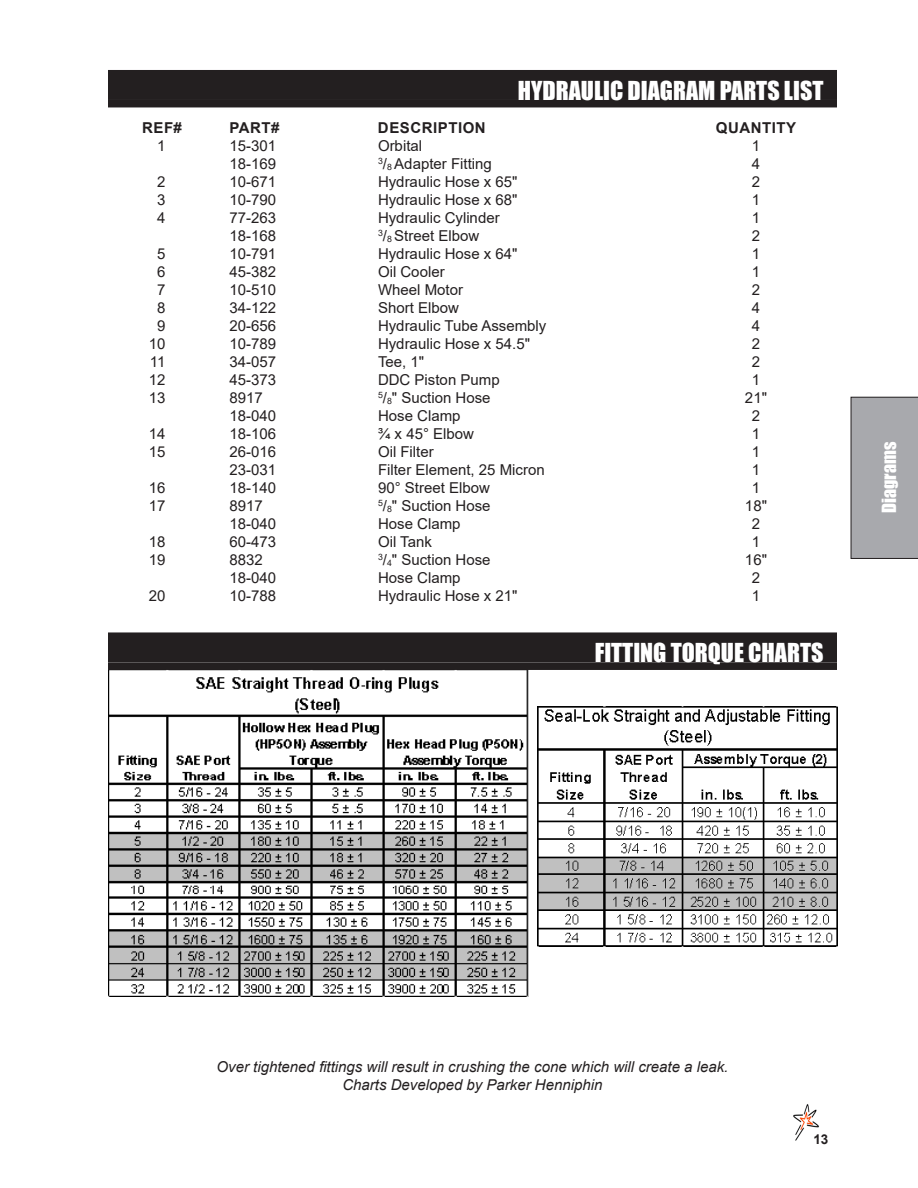
<style>
.page{position:relative;width:918px;height:1188px;background:#fff}
.page>*{position:absolute;margin:0;border:0;box-sizing:border-box;transform-origin:0 0}
.Header_Right{font:24px "Impact";color:#fff}
.t1{font:18px "Impact";color:#fff}
.Parts_List{font:15px "Arial";color:#231f20}
.Body_text{font:italic 15px/18px "Arial";color:#231f20;text-align:center}
.Header_Parts_List{font:700 15px "Arial";letter-spacing:.035em;color:#231f20}
.t2{font:700 13.5px "Arial";color:#231f20}
.s1{font-size:8.7px}
</style>
<div class="page">
<img style="left:793px;top:1104px;width:26px;height:37px">
<div style="left:811px;top:1133px;width:27px;height:8px;background:#fff"></div>
<div style="left:851px;top:397px;width:67px;height:162px;background:#a8a9ad"></div>
<img style="left:108px;top:670px;width:420px;height:327px">
<img style="left:538px;top:706px;width:300px;height:240px">
<div style="left:108px;top:70px;width:729px;height:30px;background:#231f20"></div>
<div style="left:108px;top:100px;width:729px;height:7px;background:#231f20"></div>
<div style="left:108px;top:632px;width:729px;height:30px;background:#231f20"></div>
<div style="left:108px;top:662px;width:729px;height:8px;background:#231f20"></div>
<p class="Header_Right" style="left:518px;top:72px;width:307px">HYDRAULIC DIAGRAM PARTS LIST</p>
<p class="Header_Parts_List" style="left:142px;top:117px;width:41px">REF#</p>
<p class="Header_Parts_List" style="left:229px;top:117px;width:51px">PART#</p>
<p class="Header_Parts_List" style="left:378px;top:117px;width:109px">DESCRIPTION</p>
<p class="Header_Parts_List" style="left:716px;top:117px;width:82px">QUANTITY</p>
<p class="Parts_List" style="left:157px;top:136px;width:10px">1</p>
<p class="Parts_List" style="left:230px;top:136px;width:48px">15-301</p>
<p class="Parts_List" style="left:378px;top:136px;width:46px">Orbital</p>
<p class="Parts_List" style="left:752px;top:136px;width:10px">1</p>
<p class="Parts_List" style="left:230px;top:154px;width:48px">18-169</p>
<p class="Parts_List" style="left:378px;top:154px;width:115px"><sup>3</sup>/<span class="s1">8</span> Adapter Fitting</p>
<p class="Parts_List" style="left:752px;top:154px;width:10px">4</p>
<p class="Parts_List" style="left:157px;top:172px;width:10px">2</p>
<p class="Parts_List" style="left:230px;top:172px;width:48px">10-671</p>
<p class="Parts_List" style="left:378px;top:172px;width:141px">Hydraulic Hose x 65"</p>
<p class="Parts_List" style="left:752px;top:172px;width:10px">2</p>
<p class="Parts_List" style="left:157px;top:190px;width:10px">3</p>
<p class="Parts_List" style="left:230px;top:190px;width:48px">10-790</p>
<p class="Parts_List" style="left:378px;top:190px;width:141px">Hydraulic Hose x 68"</p>
<p class="Parts_List" style="left:752px;top:190px;width:10px">1</p>
<p class="Parts_List" style="left:157px;top:208px;width:10px">4</p>
<p class="Parts_List" style="left:230px;top:208px;width:48px">77-263</p>
<p class="Parts_List" style="left:378px;top:208px;width:123px">Hydraulic Cylinder</p>
<p class="Parts_List" style="left:752px;top:208px;width:10px">1</p>
<p class="Parts_List" style="left:230px;top:226px;width:48px">18-168</p>
<p class="Parts_List" style="left:378px;top:226px;width:103px"><sup>3</sup>/<span class="s1">8</span> Street Elbow</p>
<p class="Parts_List" style="left:752px;top:226px;width:10px">2</p>
<p class="Parts_List" style="left:157px;top:244px;width:10px">5</p>
<p class="Parts_List" style="left:230px;top:244px;width:48px">10-791</p>
<p class="Parts_List" style="left:378px;top:244px;width:141px">Hydraulic Hose x 64"</p>
<p class="Parts_List" style="left:752px;top:244px;width:10px">1</p>
<p class="Parts_List" style="left:157px;top:262px;width:10px">6</p>
<p class="Parts_List" style="left:230px;top:262px;width:48px">45-382</p>
<p class="Parts_List" style="left:378px;top:262px;width:68px">Oil Cooler</p>
<p class="Parts_List" style="left:752px;top:262px;width:10px">1</p>
<p class="Parts_List" style="left:157px;top:280px;width:10px">7</p>
<p class="Parts_List" style="left:230px;top:280px;width:48px">10-510</p>
<p class="Parts_List" style="left:378px;top:280px;width:87px">Wheel Motor</p>
<p class="Parts_List" style="left:752px;top:280px;width:10px">2</p>
<p class="Parts_List" style="left:157px;top:298px;width:10px">8</p>
<p class="Parts_List" style="left:230px;top:298px;width:48px">34-122</p>
<p class="Parts_List" style="left:378px;top:298px;width:82px">Short Elbow</p>
<p class="Parts_List" style="left:752px;top:298px;width:10px">4</p>
<p class="Parts_List" style="left:157px;top:316px;width:10px">9</p>
<p class="Parts_List" style="left:230px;top:316px;width:48px">20-656</p>
<p class="Parts_List" style="left:378px;top:316px;width:170px">Hydraulic Tube Assembly</p>
<p class="Parts_List" style="left:752px;top:316px;width:10px">4</p>
<p class="Parts_List" style="left:149px;top:334px;width:18px">10</p>
<p class="Parts_List" style="left:230px;top:334px;width:48px">10-789</p>
<p class="Parts_List" style="left:378px;top:334px;width:154px">Hydraulic Hose x 54.5"</p>
<p class="Parts_List" style="left:752px;top:334px;width:10px">2</p>
<p class="Parts_List" style="left:150px;top:352px;width:17px">11</p>
<p class="Parts_List" style="left:230px;top:352px;width:48px">34-057</p>
<p class="Parts_List" style="left:378px;top:352px;width:48px">Tee, 1"</p>
<p class="Parts_List" style="left:752px;top:352px;width:10px">2</p>
<p class="Parts_List" style="left:149px;top:370px;width:18px">12</p>
<p class="Parts_List" style="left:230px;top:370px;width:48px">45-373</p>
<p class="Parts_List" style="left:378px;top:370px;width:123px">DDC Piston Pump</p>
<p class="Parts_List" style="left:752px;top:370px;width:10px">1</p>
<p class="Parts_List" style="left:149px;top:388px;width:18px">13</p>
<p class="Parts_List" style="left:230px;top:388px;width:35px">8917</p>
<p class="Parts_List" style="left:378px;top:388px;width:114px"><sup>5</sup>/<span class="s1">8</span>" Suction Hose</p>
<p class="Parts_List" style="left:745px;top:388px;width:24px">21"</p>
<p class="Parts_List" style="left:230px;top:406px;width:48px">18-040</p>
<p class="Parts_List" style="left:378px;top:406px;width:84px">Hose Clamp</p>
<p class="Parts_List" style="left:752px;top:406px;width:10px">2</p>
<p class="Parts_List" style="left:149px;top:424px;width:18px">14</p>
<p class="Parts_List" style="left:230px;top:424px;width:48px">18-106</p>
<p class="Parts_List" style="left:378px;top:424px;width:98px">3/4 x 45° Elbow</p>
<p class="Parts_List" style="left:752px;top:424px;width:10px">1</p>
<p class="Parts_List" style="left:149px;top:442px;width:18px">15</p>
<p class="Parts_List" style="left:230px;top:442px;width:48px">26-016</p>
<p class="Parts_List" style="left:378px;top:442px;width:57px">Oil Filter</p>
<p class="Parts_List" style="left:752px;top:442px;width:10px">1</p>
<p class="Parts_List" style="left:230px;top:460px;width:48px">23-031</p>
<p class="Parts_List" style="left:378px;top:460px;width:168px">Filter Element, 25 Micron</p>
<p class="Parts_List" style="left:752px;top:460px;width:10px">1</p>
<p class="Parts_List" style="left:149px;top:478px;width:18px">16</p>
<p class="Parts_List" style="left:230px;top:478px;width:48px">18-140</p>
<p class="Parts_List" style="left:378px;top:478px;width:113px">90° Street Elbow</p>
<p class="Parts_List" style="left:752px;top:478px;width:10px">1</p>
<p class="Parts_List" style="left:149px;top:496px;width:18px">17</p>
<p class="Parts_List" style="left:230px;top:496px;width:35px">8917</p>
<p class="Parts_List" style="left:378px;top:496px;width:114px"><sup>5</sup>/<span class="s1">8</span>" Suction Hose</p>
<p class="Parts_List" style="left:745px;top:496px;width:24px">18"</p>
<p class="Parts_List" style="left:230px;top:514px;width:48px">18-040</p>
<p class="Parts_List" style="left:378px;top:514px;width:84px">Hose Clamp</p>
<p class="Parts_List" style="left:752px;top:514px;width:10px">2</p>
<p class="Parts_List" style="left:149px;top:532px;width:18px">18</p>
<p class="Parts_List" style="left:230px;top:532px;width:48px">60-473</p>
<p class="Parts_List" style="left:378px;top:532px;width:55px">Oil Tank</p>
<p class="Parts_List" style="left:752px;top:532px;width:10px">1</p>
<p class="Parts_List" style="left:149px;top:550px;width:18px">19</p>
<p class="Parts_List" style="left:230px;top:550px;width:35px">8832</p>
<p class="Parts_List" style="left:378px;top:550px;width:114px"><sup>3</sup>/<span class="s1">4</span>" Suction Hose</p>
<p class="Parts_List" style="left:745px;top:550px;width:24px">16"</p>
<p class="Parts_List" style="left:230px;top:568px;width:48px">18-040</p>
<p class="Parts_List" style="left:378px;top:568px;width:84px">Hose Clamp</p>
<p class="Parts_List" style="left:752px;top:568px;width:10px">2</p>
<p class="Parts_List" style="left:149px;top:586px;width:18px">20</p>
<p class="Parts_List" style="left:230px;top:586px;width:48px">10-788</p>
<p class="Parts_List" style="left:378px;top:586px;width:141px">Hydraulic Hose x 21"</p>
<p class="Parts_List" style="left:752px;top:586px;width:10px">1</p>
<p class="Header_Right" style="left:595px;top:634px;width:230px">FITTING TORQUE CHARTS</p>
<p class="t1" style="left:875px;top:513px;width:73px;rotate:-90deg">Diagrams</p>
<p class="Body_text" style="left:217px;top:1058px;width:513px">Over tightened fittings will result in crushing the cone which will create a leak.<br>Charts Developed by Parker Henniphin</p>
<p class="t2" style="left:813px;top:1129px;width:17px">13</p>
</div>
